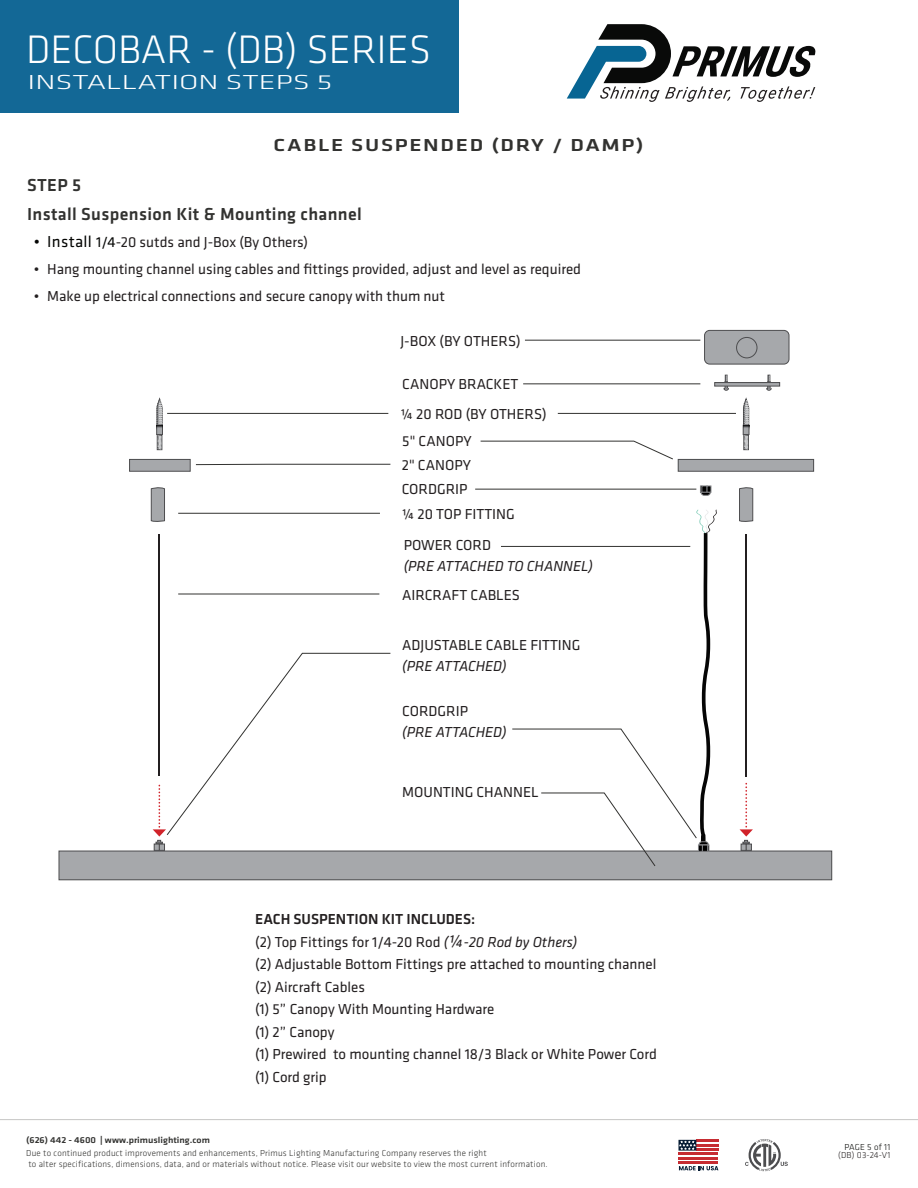
<style>
.page{position:relative;width:918px;height:1188px;background:#fff}
.page>*{position:absolute;margin:0;border:0;box-sizing:border-box;transform-origin:0 0}
.t1{font:300 41.25px "Klavika Basic";color:#fff}
.t2{font:300 21px "Klavika Basic";color:#fff;scale:1.5 1}
.t3{font:500 18px "Klavika Basic";letter-spacing:.02em;color:#323230}
.t4{font:500 18px "Klavika Basic";letter-spacing:.075em;color:#323230;scale:1.25 1}
.t5{font:15px "Klavika Basic";color:#231f20}
.t6{font:italic 15px/21px "Klavika Basic";color:#231f20}
.t7{font:500 15px "Klavika Basic";color:#231f20}
.t8{font:300 9px/10.8px "Klavika Basic";letter-spacing:.02em;color:#323230}
.t9{font:500 9px "Klavika Basic";color:#323230;scale:1.1 1}
.t10{font:300 9px "Klavika Basic";letter-spacing:.02em;color:#231f20}
.t11{font:300 9px "Klavika Basic";letter-spacing:.02em;color:#040503}
.s1{font-size:16.5px;color:#040503}
.s2{color:#040503}
.s3{font-style:normal}
.s4{font-weight:700}
.s5{font-style:italic}
.s6{font-style:italic;font-size:18px}
</style>
<div class="page">
<div style="left:0;top:0;width:459px;height:112px;background:#136896"></div>
<hr style="left:0;top:1119px;width:918px;height:1px;background:#c6c6c5">
<svg style="left:567px;top:24px;width:249px;height:78px"></svg>
<hr style="left:696px;top:1140px;width:22px;height:2px;background:#c62c32">
<hr style="left:696px;top:1144px;width:22px;height:2px;background:#c62c32">
<hr style="left:696px;top:1149px;width:22px;height:2px;background:#c62c32">
<hr style="left:679px;top:1153px;width:39px;height:2px;background:#c62c32">
<hr style="left:679px;top:1157px;width:39px;height:2px;background:#c62c32">
<hr style="left:679px;top:1162px;width:39px;height:2px;background:#c62c32">
<svg style="left:679px;top:1140px;width:17px;height:11px"></svg>
<svg style="left:679px;top:1166px;width:39px;height:4px"></svg>
<svg style="left:745px;top:1139px;width:43px;height:32px"></svg>
<hr style="left:159px;top:534px;width:1px;height:242px;background:#231f20">
<hr style="left:746px;top:534px;width:1px;height:243px;background:#231f20">
<svg style="left:739px;top:487px;width:15px;height:35px"></svg>
<svg style="left:150px;top:487px;width:15px;height:35px"></svg>
<div style="left:59px;top:851px;width:773px;height:29px;background:#a6a8ab"></div>
<div style="left:59px;top:851px;width:773px;height:29px;border:1px solid #4d4d4f"></div>
<div style="left:154px;top:844px;width:6px;height:7px;border:1px solid #4d4d4f"></div>
<div style="left:159px;top:844px;width:6px;height:7px;border:1px solid #4d4d4f"></div>
<div style="left:704px;top:330px;width:85px;height:35px;background:#a6a8ab;border:1px solid #4d4d4f;border-radius:5px"></div>
<div style="left:736px;top:337px;width:21px;height:21px;border:1px solid #4d4d4f;border-radius:50%"></div>
<div style="left:130px;top:459px;width:60px;height:12px;background:#a6a8ab"></div>
<div style="left:129px;top:459px;width:62px;height:13px;border:1px solid #4d4d4f"></div>
<div style="left:678px;top:459px;width:136px;height:12px;background:#a6a8ab"></div>
<div style="left:678px;top:459px;width:136px;height:13px;border:1px solid #4d4d4f"></div>
<svg style="left:740px;top:782px;width:13px;height:69px"></svg>
<div style="left:157px;top:425px;width:5px;height:10px;background:#a6a8ab"></div>
<div style="left:156px;top:425px;width:7px;height:10px;border:1px solid #4d4d4f"></div>
<svg style="left:156px;top:398px;width:7px;height:32px"></svg>
<div style="left:157px;top:435px;width:5px;height:15px;border:1px solid #4d4d4f"></div>
<svg style="left:157px;top:436px;width:6px;height:13px"></svg>
<div style="left:743px;top:425px;width:6px;height:10px;background:#a6a8ab"></div>
<div style="left:743px;top:425px;width:6px;height:10px;border:1px solid #4d4d4f"></div>
<svg style="left:743px;top:398px;width:7px;height:32px"></svg>
<div style="left:743px;top:435px;width:6px;height:15px;border:1px solid #4d4d4f"></div>
<svg style="left:744px;top:436px;width:5px;height:13px"></svg>
<svg style="left:700px;top:486px;width:11px;height:10px"></svg>
<svg style="left:723px;top:375px;width:6px;height:16px"></svg>
<svg style="left:766px;top:375px;width:6px;height:16px"></svg>
<hr style="left:715px;top:383px;width:65px;height:3px;background:#a6a8ab">
<div style="left:714px;top:382px;width:66px;height:5px;border:1px solid #4d4d4f"></div>
<hr style="left:178px;top:594px;width:201px;height:1px;background:#323230">
<hr style="left:501px;top:546px;width:189px;height:1px;background:#323230">
<hr style="left:475px;top:489px;width:221px;height:1px;background:#323230">
<svg style="left:480px;top:440px;width:193px;height:20px"></svg>
<hr style="left:523px;top:383px;width:177px;height:1px;background:#323230">
<svg style="left:195px;top:464px;width:196px;height:1px"></svg>
<svg style="left:153px;top:653px;width:238px;height:197px"></svg>
<hr style="left:167px;top:413px;width:221px;height:1px;background:#323230">
<hr style="left:558px;top:413px;width:178px;height:1px;background:#323230">
<hr style="left:178px;top:513px;width:202px;height:1px;background:#323230">
<hr style="left:525px;top:340px;width:175px;height:1px;background:#323230">
<svg style="left:512px;top:510px;width:205px;height:356px"></svg>
<h1 class="t1" style="left:26px;top:24px;width:406px">DECOBAR - (DB) SERIES</h1>
<p class="t2" style="left:28px;top:70px;width:205px">INSTALLATION STEPS 5</p>
<p class="t3" style="left:27px;top:172px;width:56px">STEP 5</p>
<p class="t4" style="left:273px;top:133px;width:298px">CABLE SUSPENDED (DRY / DAMP)</p>
<p class="t3" style="left:27px;top:202px;width:336px">Install Suspension Kit &amp; Mounting channel</p>
<p class="t5" style="left:34px;top:232px;width:276px"><span class="s1">• Install</span> <span class="s2">1/4</span>-20 sutds and J-Box (By Others)</p>
<p class="t5" style="left:34px;top:259px;width:549px">• Hang mounting channel using cables and fittings provided, adjust and level as required</p>
<p class="t5" style="left:34px;top:286px;width:413px">• Make up electrical connections and secure canopy with thum nut</p>
<p class="t5" style="left:400px;top:331px;width:122px">J-BOX (BY OTHERS)</p>
<p class="t5" style="left:402px;top:374px;width:118px">CANOPY BRACKET</p>
<p class="t5" style="left:400px;top:404px;width:148px">¼ 20 ROD (BY OTHERS)</p>
<p class="t5" style="left:402px;top:431px;width:71px">5" CANOPY</p>
<p class="t5" style="left:402px;top:455px;width:71px">2" CANOPY</p>
<p class="t5" style="left:402px;top:480px;width:67px">CORDGRIP</p>
<p class="t5" style="left:402px;top:504px;width:115px">¼ 20 TOP FITTING</p>
<p class="t5" style="left:404px;top:535px;width:89px">POWER CORD</p>
<p class="t6" style="left:404px;top:555px;width:191px">(PRE ATTACHED TO CHANNEL)</p>
<p class="t5" style="left:402px;top:585px;width:119px">AIRCRAFT CABLES</p>
<p class="t5" style="left:402px;top:636px;width:180px">ADJUSTABLE CABLE FITTING</p>
<p class="t6" style="left:402px;top:656px;width:106px">(PRE ATTACHED)</p>
<p class="t6" style="left:402px;top:701px;width:106px"><span class="s3">CORDGRIP<br></span>(PRE ATTACHED)</p>
<p class="t5" style="left:402px;top:782px;width:138px">MOUNTING CHANNEL</p>
<p class="t9" style="left:26px;top:1134px;width:168px">(626) 442 - 4600 <span class="s4">|</span> www.primuslighting.com</p>
<p class="t7" style="left:255px;top:909px;width:222px">EACH SUSPENTION KIT INCLUDES:</p>
<p class="t5" style="left:255px;top:932px;width:324px">(2) Top Fittings for 1/4-20 Rod <span class="s5">(</span><span class="s6">¼</span><span class="s5">-20 Rod by Others)</span></p>
<p class="t5" style="left:255px;top:955px;width:403px">(2) Adjustable Bottom Fittings pre attached to mounting channel</p>
<p class="t5" style="left:255px;top:977px;width:111px">(2) Aircraft Cables</p>
<p class="t5" style="left:255px;top:1000px;width:241px">(1) 5” Canopy With Mounting Hardware</p>
<p class="t5" style="left:255px;top:1022px;width:81px">(1) 2” Canopy</p>
<p class="t5" style="left:255px;top:1045px;width:403px">(1) Prewired to mounting channel 18/3 Black or White Power Cord</p>
<p class="t5" style="left:255px;top:1067px;width:73px">(1) Cord grip</p>
<p class="t8" style="left:26px;top:1147px;width:523px">Due to continued product improvements and enhancements, Primus Lighting Manufacturing Company reserves the right<br>to alter specifications, dimensions, data, and or materials without notice. Please visit our website to view the most current information.</p>
<p class="t11" style="left:844px;top:1142px;width:47px">PAGE 5 of 11</p>
<p class="t10" style="left:838px;top:1150px;width:54px">(DB) 03-24-V1</p>
</div>
